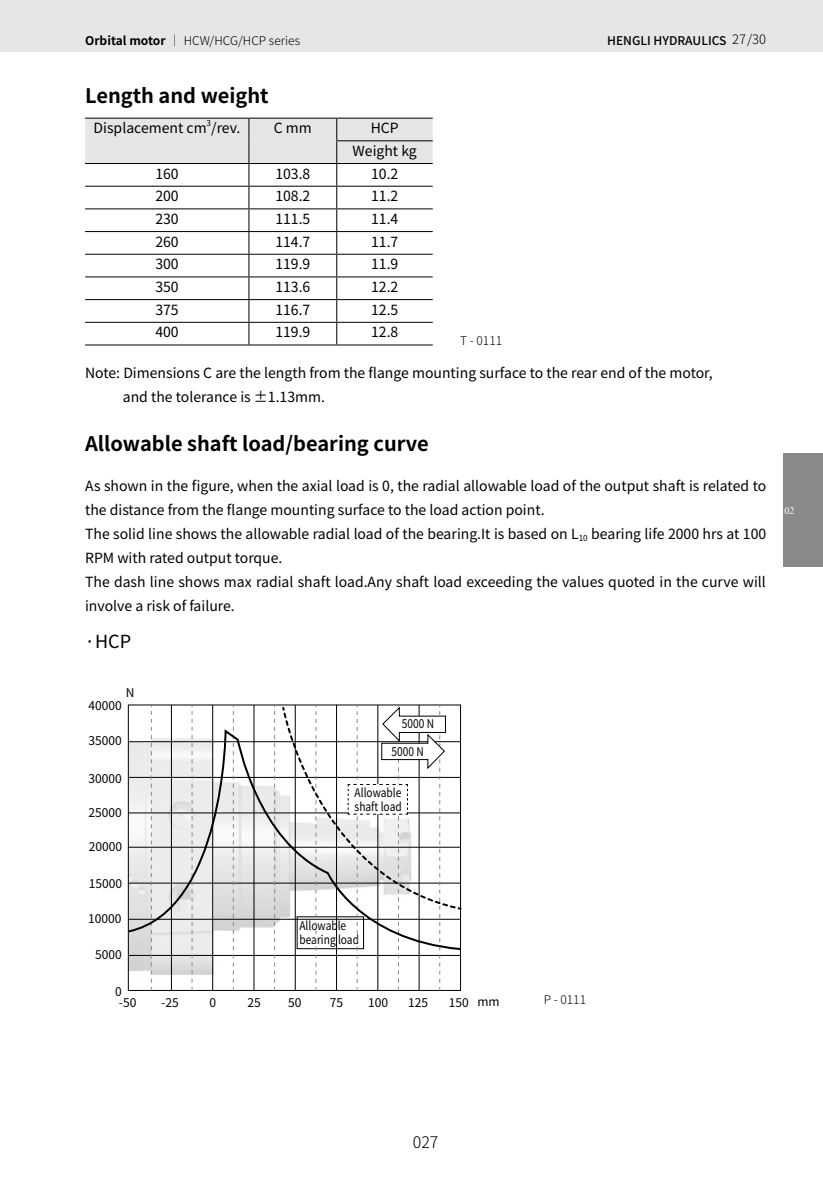
<style>
.page{position:relative;width:823px;height:1191px;background:#fff}
.page>*{position:absolute;margin:0;border:0;box-sizing:border-box;transform-origin:0 0}
.正文{font:700 20px "Noto Sans Hans";color:#000}
.t1{font:18px "Noto Sans Hans";color:#000}
.t2{font:300 16px "Noto Sans Hans";color:#000}
.正文-2{font:14px/24px "Noto Sans Hans";color:#000}
.t3{font:12px/11.4px "Noto Sans Hans";color:#000}
.t4{font:12px/14.4px "Noto Sans Hans";color:#000;scale:.85 1}
.正文-3{font:300 12px "Noto Sans Hans";color:#000}
.t5{font:500 12px "Noto Sans Hans";color:#000}
.小角标{font:300 12px "Noto Sans Hans";color:#000}
.t6{font:10px "Times New Roman";color:#fff}
.t7{font:8.2px "Noto Sans Hans";color:#000}
.s1{font-weight:700}
.s2{font-weight:300;font-size:13px}
</style>
<div class="page">
<div style="left:0;top:0;width:822px;height:51px;background:#e6e6e6"></div>
<div style="left:782px;top:454px;width:40px;height:113px;background:#898989"></div>
<svg style="left:85px;top:118px;width:347px;height:226px"></svg>
<hr style="left:85px;top:344px;width:164px;height:1px;background:#000">
<hr style="left:249px;top:344px;width:87px;height:1px;background:#000">
<hr style="left:336px;top:344px;width:96px;height:1px;background:#000">
<img style="left:130px;top:725px;width:151px;height:261px">
<hr style="left:128px;top:955px;width:332px;height:1px;background:#000">
<hr style="left:171px;top:705px;width:1px;height:285px;background:#000">
<hr style="left:212px;top:705px;width:1px;height:285px;background:#000">
<hr style="left:253px;top:705px;width:1px;height:285px;background:#000">
<svg style="left:151px;top:705px;width:1px;height:285px"></svg>
<svg style="left:192px;top:705px;width:1px;height:285px"></svg>
<svg style="left:233px;top:705px;width:1px;height:285px"></svg>
<svg style="left:274px;top:705px;width:1px;height:285px"></svg>
<svg style="left:127px;top:731px;width:154px;height:220px"></svg>
<svg style="left:281px;top:705px;width:181px;height:285px"></svg>
<p class="正文-3" style="left:85px;top:33px;width:216px"><span class="s1">Orbital motor</span> ｜ HCW/HCG/HCP series</p>
<p class="t5" style="left:606px;top:33px;width:160px">HENGLI HYDRAULICS <span class="s2">27/30</span></p>
<p class="正文" style="left:85px;top:84px;width:185px">Length and weight</p>
<p class="t7" style="left:206px;top:119px;width:6px">3</p>
<p class="正文-2" style="left:274px;top:116px;width:39px">C mm</p>
<p class="正文-2" style="left:370px;top:116px;width:29px">HCP</p>
<p class="正文-2" style="left:352px;top:139px;width:66px">Weight kg</p>
<p class="正文-2" style="left:94px;top:116px;width:148px">Displacement cm /rev.</p>
<p class="正文-2" style="left:155px;top:162px;width:25px">160</p>
<p class="正文-2" style="left:275px;top:162px;width:36px">103.8</p>
<p class="正文-2" style="left:371px;top:162px;width:29px">10.2</p>
<p class="正文-2" style="left:155px;top:184px;width:25px">200</p>
<p class="正文-2" style="left:275px;top:184px;width:36px">108.2</p>
<p class="正文-2" style="left:371px;top:184px;width:29px">11.2</p>
<p class="正文-2" style="left:155px;top:207px;width:25px">230</p>
<p class="正文-2" style="left:275px;top:207px;width:36px">111.5</p>
<p class="正文-2" style="left:371px;top:207px;width:29px">11.4</p>
<p class="正文-2" style="left:155px;top:230px;width:25px">260</p>
<p class="正文-2" style="left:275px;top:230px;width:36px">114.7</p>
<p class="正文-2" style="left:371px;top:230px;width:29px">11.7</p>
<p class="正文-2" style="left:155px;top:252px;width:25px">300</p>
<p class="正文-2" style="left:275px;top:252px;width:36px">119.9</p>
<p class="正文-2" style="left:371px;top:252px;width:29px">11.9</p>
<p class="正文-2" style="left:155px;top:275px;width:25px">350</p>
<p class="正文-2" style="left:275px;top:275px;width:36px">113.6</p>
<p class="正文-2" style="left:371px;top:275px;width:29px">12.2</p>
<p class="正文-2" style="left:155px;top:298px;width:25px">375</p>
<p class="正文-2" style="left:275px;top:298px;width:36px">116.7</p>
<p class="正文-2" style="left:371px;top:298px;width:29px">12.5</p>
<p class="正文-2" style="left:155px;top:321px;width:25px">400</p>
<p class="正文-2" style="left:275px;top:321px;width:36px">119.9</p>
<p class="正文-2" style="left:371px;top:321px;width:29px">12.8</p>
<p class="小角标" style="left:460px;top:334px;width:44px">T - 0111</p>
<p class="正文-2" style="left:85px;top:361px;width:628px">Note: Dimensions C are the length from the flange mounting surface to the rear end of the motor,</p>
<p class="正文-2" style="left:123px;top:385px;width:203px">and the tolerance is ±1.13mm.</p>
<p class="正文" style="left:85px;top:433px;width:345px">Allowable shaft load/bearing curve</p>
<p class="正文-2" style="left:85px;top:474px;width:682px">As shown in the figure, when the axial load is 0, the radial allowable load of the output shaft is related to the distance from the flange mounting surface to the load action point.</p>
<p class="正文-2" style="left:85px;top:522px;width:682px">The solid line shows the allowable radial load of the bearing.It is based on L<sub>10</sub> bearing life 2000 hrs at 100<br>RPM with rated output torque.</p>
<p class="正文-2" style="left:85px;top:570px;width:681px">The dash line shows max radial shaft load.Any shaft load exceeding the values quoted in the curve will involve a risk of failure.</p>
<p class="t1" style="left:85px;top:631px;width:48px">·HCP</p>
<p class="t3" style="left:126px;top:687px;width:10px">N</p>
<p class="t3" style="left:88px;top:700px;width:35px">40000</p>
<p class="t3" style="left:88px;top:735px;width:35px">35000</p>
<p class="t3" style="left:88px;top:773px;width:35px">30000</p>
<p class="t3" style="left:88px;top:807px;width:35px">25000</p>
<p class="t3" style="left:89px;top:840px;width:35px">20000</p>
<p class="t3" style="left:89px;top:878px;width:35px">15000</p>
<p class="t3" style="left:88px;top:913px;width:35px">10000</p>
<p class="t3" style="left:95px;top:949px;width:28px">5000</p>
<p class="t3" style="left:119px;top:986px;width:19px;text-indent:-4px">0 -50</p>
<p class="t3" style="left:161px;top:997px;width:19px">-25</p>
<p class="t3" style="left:209px;top:997px;width:8px">0</p>
<p class="t3" style="left:247px;top:997px;width:15px">25</p>
<p class="t3" style="left:288px;top:997px;width:15px">50</p>
<p class="t3" style="left:329px;top:997px;width:15px">75</p>
<p class="t3" style="left:368px;top:997px;width:21px">100</p>
<p class="t3" style="left:408px;top:997px;width:21px">125</p>
<p class="t3" style="left:448px;top:997px;width:52px">150 mm</p>
<p class="t4" style="left:402px;top:717px;width:39px">5000 N</p>
<p class="t4" style="left:391px;top:744px;width:39px">5000 N</p>
<p class="t4" style="left:354px;top:785px;width:57px">Allowable shaft load</p>
<p class="t4" style="left:299px;top:918px;width:72px">Allowable bearing load</p>
<p class="正文-3" style="left:543px;top:992px;width:44px">P - 0111</p>
<p class="t6" style="left:784px;top:503px;width:11px">02</p>
<p class="t2" style="left:412px;top:1133px;width:27px">027</p>
</div>
